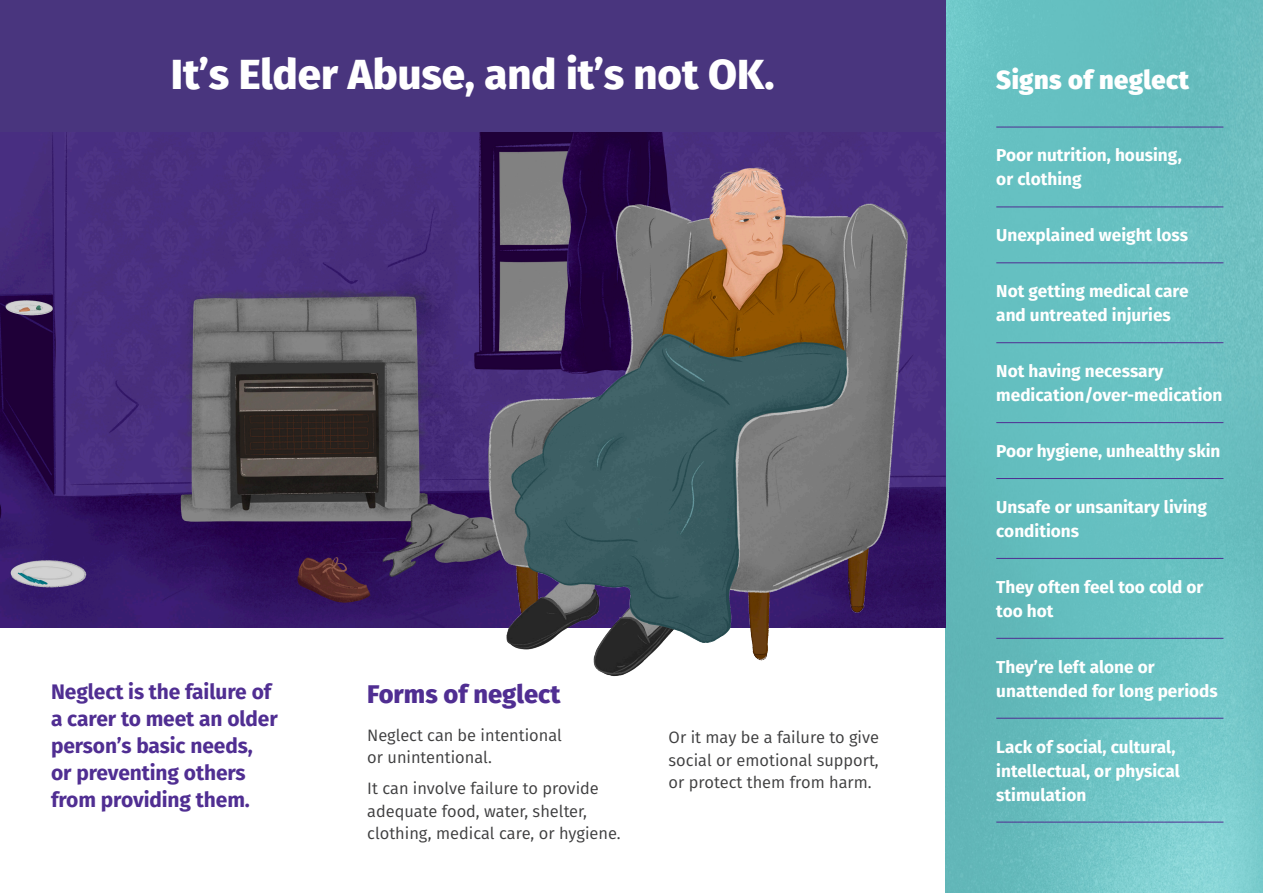
<style>
.page{position:relative;width:1263px;height:893px;background:#fff}
.page>*{position:absolute;margin:0;border:0;box-sizing:border-box;transform-origin:0 0}
.t1{font:800 42px "Fira Sans";color:#fff}
.t2{font:900 25.5px "Fira Sans";letter-spacing:.015em;color:#fff}
.t3{font:800 25.5px "Fira Sans";color:#502e92}
.t4{font:700 21px/27px "Fira Sans";letter-spacing:-.005em;color:#502e92}
.t5{font:700 17.25px/24px "Fira Sans";color:#fff}
.t6{font:16.5px/22.5px "Fira Sans";color:#3e3e3f}
</style>
<div class="page">
<img style="left:946px;top:0;width:317px;height:893px">
<img style="left:0;top:132px;width:946px;height:495px">
<div style="left:0;top:0;width:946px;height:132px;background:#49357e"></div>
<img style="left:330px;top:132px;width:587px;height:545px">
<hr style="left:996px;top:127px;width:227px;height:1px;background:#502e92">
<hr style="left:996px;top:207px;width:227px;height:1px;background:#502e92">
<hr style="left:996px;top:263px;width:227px;height:1px;background:#502e92">
<hr style="left:996px;top:342px;width:227px;height:1px;background:#502e92">
<hr style="left:996px;top:422px;width:227px;height:1px;background:#502e92">
<hr style="left:996px;top:478px;width:227px;height:1px;background:#502e92">
<hr style="left:996px;top:558px;width:227px;height:1px;background:#502e92">
<hr style="left:996px;top:638px;width:227px;height:1px;background:#502e92">
<hr style="left:996px;top:718px;width:227px;height:1px;background:#502e92">
<hr style="left:996px;top:822px;width:227px;height:1px;background:#502e92">
<h1 class="t1" style="left:171px;top:38px;width:605px">It’s Elder Abuse, and it’s not OK.</h1>
<p class="t4" style="left:51px;top:677px;width:228px">Neglect is the failure of a carer to meet an older person’s basic needs, or preventing others from providing them.</p>
<h2 class="t3" style="left:367px;top:672px;width:195px">Forms of neglect</h2>
<p class="t6" style="left:367px;top:723px;width:196px">Neglect can be intentional or unintentional.</p>
<p class="t6" style="left:367px;top:777px;width:255px">It can involve failure to provide adequate food, water, shelter, clothing, medical care, or hygiene.</p>
<p class="t6" style="left:669px;top:726px;width:212px;text-align:justify">Or it may be a failure to give social or emotional support, or protect them from harm.</p>
<h2 class="t2" style="left:996px;top:57px;width:194px">Signs of neglect</h2>
<p class="t5" style="left:996px;top:142px;width:187px">Poor nutrition, housing, or clothing</p>
<p class="t5" style="left:996px;top:222px;width:193px">Unexplained weight loss</p>
<p class="t5" style="left:996px;top:278px;width:194px">Not getting medical care and untreated injuries</p>
<p class="t5" style="left:996px;top:358px;width:228px">Not having necessary medication/over-medication</p>
<p class="t5" style="left:996px;top:438px;width:226px">Poor hygiene, unhealthy skin</p>
<p class="t5" style="left:996px;top:494px;width:212px">Unsafe or unsanitary living conditions</p>
<p class="t5" style="left:996px;top:574px;width:209px">They often feel too cold or too hot</p>
<p class="t5" style="left:996px;top:653px;width:223px">They’re left alone or unattended for long periods</p>
<p class="t5" style="left:996px;top:733px;width:185px">Lack of social, cultural, intellectual, or physical stimulation</p>
</div>
